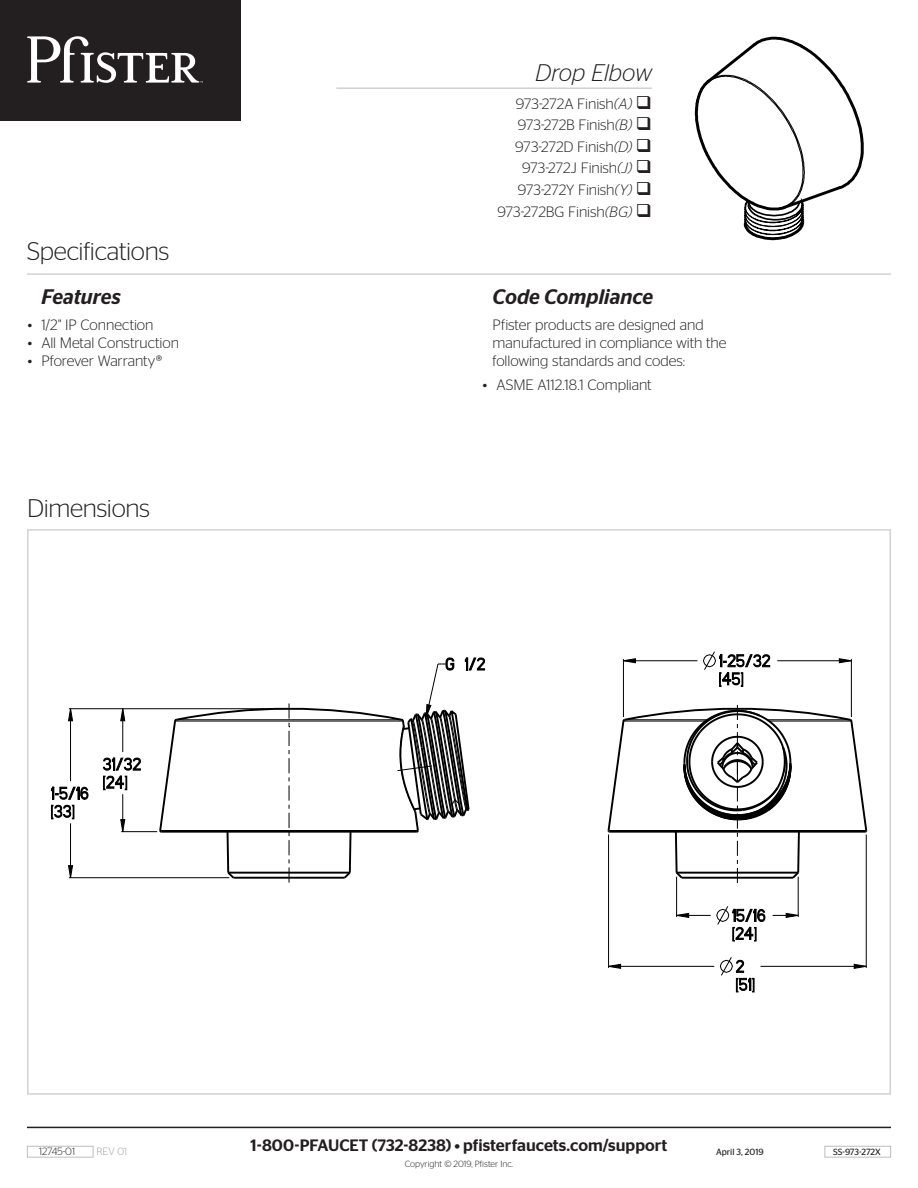
<style>
.page{position:relative;width:918px;height:1188px;background:#fff}
.page>*{position:absolute;margin:0;border:0;box-sizing:border-box;transform-origin:0 0}
.t1{font:300 25.5px "Stag Sans";letter-spacing:-.015em;color:#231f20}
.t2{font:italic 300 24px "Stag Sans";letter-spacing:-.01em;color:#231f20}
.t3{font:italic 500 21px "Stag Sans";color:#231f20}
.t4{font:500 16.5px "Stag Sans";letter-spacing:.005em;color:#231f20}
.t5{font:300 15px/18px "Stag Sans";letter-spacing:-.005em;color:#231f20}
.t6{font:300 10.5px "Stag Sans";color:#231f20}
.t7{font:300 10.5px "Stag Sans";color:#9d9fa2}
.t8{font:300 9px "Stag Sans";color:#231f20}
.t9{font:9px "Stag Sans";color:#231f20}
.s1{font-style:italic}
</style>
<div class="page">
<div style="left:0;top:0;width:241px;height:121px;background:#231f20"></div>
<svg style="left:27px;top:36px;width:176px;height:47px"></svg>
<hr style="left:27px;top:1127px;width:864px;height:1px;background:#231f20">
<svg style="left:51px;top:787px;width:37px;height:12px"></svg>
<svg style="left:51px;top:805px;width:23px;height:14px"></svg>
<svg style="left:68px;top:865px;width:5px;height:13px"></svg>
<svg style="left:68px;top:708px;width:5px;height:13px"></svg>
<svg style="left:716px;top:906px;width:49px;height:35px"></svg>
<svg style="left:677px;top:913px;width:12px;height:5px"></svg>
<svg style="left:103px;top:758px;width:37px;height:12px"></svg>
<svg style="left:103px;top:776px;width:24px;height:14px"></svg>
<svg style="left:120px;top:819px;width:6px;height:12px"></svg>
<svg style="left:120px;top:709px;width:6px;height:12px"></svg>
<svg style="left:703px;top:651px;width:67px;height:35px"></svg>
<svg style="left:624px;top:658px;width:12px;height:6px"></svg>
<svg style="left:839px;top:658px;width:12px;height:6px"></svg>
<svg style="left:720px;top:957px;width:34px;height:35px"></svg>
<svg style="left:609px;top:964px;width:12px;height:5px"></svg>
<svg style="left:854px;top:964px;width:12px;height:5px"></svg>
<hr style="left:70px;top:709px;width:1px;height:72px;background:#000">
<hr style="left:70px;top:823px;width:1px;height:55px;background:#000">
<hr style="left:122px;top:709px;width:1px;height:43px;background:#000">
<hr style="left:122px;top:794px;width:1px;height:38px;background:#000">
<hr style="left:69px;top:877px;width:160px;height:1px;background:#000">
<hr style="left:121px;top:831px;width:36px;height:1px;background:#000">
<hr style="left:69px;top:708px;width:216px;height:1px;background:#000">
<hr style="left:760px;top:966px;width:106px;height:1px;background:#000">
<hr style="left:609px;top:966px;width:105px;height:1px;background:#000">
<hr style="left:608px;top:835px;width:1px;height:133px;background:#000">
<svg style="left:773px;top:913px;width:25px;height:5px"></svg>
<hr style="left:677px;top:915px;width:34px;height:1px;background:#000">
<hr style="left:623px;top:659px;width:1px;height:58px;background:#000">
<hr style="left:676px;top:877px;width:1px;height:40px;background:#000">
<hr style="left:798px;top:877px;width:1px;height:40px;background:#000">
<hr style="left:851px;top:659px;width:1px;height:58px;background:#000">
<hr style="left:866px;top:835px;width:1px;height:133px;background:#000">
<hr style="left:777px;top:660px;width:74px;height:1px;background:#000">
<hr style="left:623px;top:660px;width:74px;height:1px;background:#000">
<svg style="left:158px;top:658px;width:327px;height:225px"></svg>
<svg style="left:607px;top:702px;width:261px;height:181px"></svg>
<svg style="left:694px;top:36px;width:170px;height:205px"></svg>
<div style="left:27px;top:1146px;width:66px;height:12px;border:1px solid #bcbdc0"></div>
<div style="left:825px;top:1146px;width:66px;height:12px;border:1px solid #bcbdc0"></div>
<hr style="left:27px;top:273px;width:864px;height:2px;background:#d1d2d4">
<hr style="left:336px;top:87px;width:316px;height:2px;background:#d1d2d4">
<p class="t2" style="left:535px;top:59px;width:118px">Drop Elbow</p>
<p class="t5" style="left:516px;top:94px;width:138px">973-272A Finish<span class="s1">(A)</span> ❑</p>
<p class="t5" style="left:518px;top:116px;width:136px">973-272B Finish<span class="s1">(B)</span> ❑</p>
<p class="t5" style="left:515px;top:137px;width:138px">973-272D Finish<span class="s1">(D)</span> ❑</p>
<p class="t5" style="left:522px;top:159px;width:131px">973-272J Finish<span class="s1">(J)</span> ❑</p>
<p class="t5" style="left:518px;top:181px;width:136px">973-272Y Finish<span class="s1">(Y)</span> ❑</p>
<p class="t5" style="left:497px;top:202px;width:156px">973-272BG Finish<span class="s1">(BG)</span> ❑</p>
<p class="t1" style="left:27px;top:237px;width:144px">Specifications</p>
<p class="t3" style="left:42px;top:285px;width:81px">Features</p>
<p class="t3" style="left:493px;top:285px;width:162px">Code Compliance</p>
<p class="t5" style="left:28px;top:316px;width:127px">• 1/2" IP Connection</p>
<p class="t5" style="left:28px;top:334px;width:153px">• All Metal Construction</p>
<p class="t5" style="left:28px;top:352px;width:136px">• Pforever Warranty®</p>
<p class="t1" style="left:27px;top:494px;width:125px">Dimensions</p>
<p class="t5" style="left:493px;top:316px;width:235px">Pfister products are designed and manufactured in compliance with the following standards and codes:</p>
<p class="t5" style="left:483px;top:376px;width:170px">• ASME A112.18.1 Compliant</p>
<p class="t4" style="left:251px;top:1136px;width:418px">1-800-PFAUCET (732-8238) • pfisterfaucets.com/support</p>
<p class="t6" style="left:39px;top:1146px;width:38px">12745-01</p>
<p class="t9" style="left:716px;top:1147px;width:49px">April 3, 2019</p>
<p class="t9" style="left:833px;top:1147px;width:49px">SS-973-272X</p>
<p class="t8" style="left:405px;top:1159px;width:110px">Copyright © 2019, Pfister Inc.</p>
<p class="t7" style="left:96px;top:1146px;width:32px">REV 01</p>
</div>
